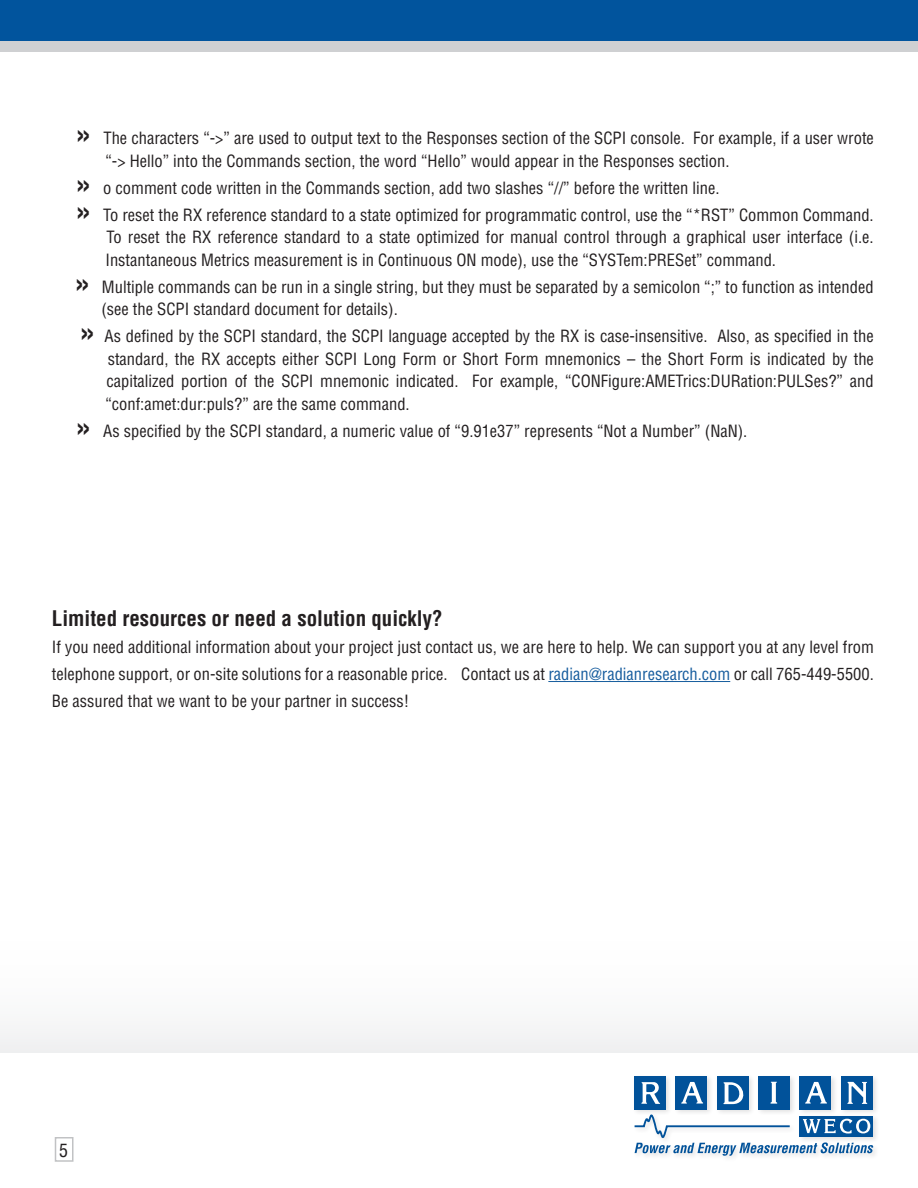
<style>
.page{position:relative;width:918px;height:1188px;background:#fff}
.page>*{position:absolute;margin:0;border:0;box-sizing:border-box;transform-origin:0 0}
.t1{font:700 condensed 21px "Helvetica";color:#231f20}
.t2{font:condensed 18px "Helvetica";color:#231f20}
.t3{font:condensed 16.5px/22.5px "Helvetica";color:#231f20}
.s1{font-weight:700;font-size:31.5px}
.s2{color:#175d9e}
</style>
<div class="page">
<div style="left:0;top:0;width:918px;height:42px;background:#01549d"></div>
<div style="left:0;top:41px;width:918px;height:10px;background:#cfd0d2"></div>
<div style="left:632px;top:1074px;width:248px;height:88px;background:#231f20;opacity:.14"></div>
<div style="left:758px;top:1076px;width:32px;height:33px;background:#01529a"></div>
<svg style="left:770px;top:1082px;width:7px;height:22px"></svg>
<div style="left:841px;top:1076px;width:32px;height:33px;background:#01529a"></div>
<svg style="left:847px;top:1082px;width:20px;height:22px"></svg>
<div style="left:799px;top:1076px;width:32px;height:33px;background:#01529a"></div>
<svg style="left:805px;top:1082px;width:22px;height:22px"></svg>
<div style="left:717px;top:1076px;width:32px;height:33px;background:#01529a"></div>
<svg style="left:723px;top:1082px;width:21px;height:22px"></svg>
<div style="left:676px;top:1076px;width:31px;height:33px;background:#01529a"></div>
<svg style="left:681px;top:1082px;width:22px;height:22px"></svg>
<div style="left:634px;top:1076px;width:32px;height:33px;background:#01529a"></div>
<svg style="left:641px;top:1082px;width:19px;height:22px"></svg>
<svg style="left:634px;top:1114px;width:239px;height:42px"></svg>
<div style="left:55px;top:1137px;width:19px;height:25px;border:2px solid #c1c2c4"></div>
<hr style="left:548px;top:681px;width:182px;height:1px;background:#175d9e">
<p class="t3" style="left:105px;top:127px;width:770px;text-indent:-30px"><span class="s1">»</span> The characters “-&gt;” are used to output text to the Responses section of the SCPI console. For example, if a user wrote “-&gt; Hello” into the Commands section, the word “Hello” would appear in the Responses section.</p>
<p class="t3" style="left:75px;top:174px;width:800px;line-height:27px"><span class="s1">»</span> o comment code written in the Commands section, add two slashes “//” before the written line.<br><span class="s1">»</span> To reset the RX reference standard to a state optimized for programmatic control, use the “*RST” Common Command.</p>
<p class="t3" style="left:105px;top:226px;width:770px">To reset the RX reference standard to a state optimized for manual control through a graphical user interface (i.e.<br>Instantaneous Metrics measurement is in Continuous ON mode), use the “SYSTem:PRESet” command.</p>
<p class="t3" style="left:101px;top:276px;width:774px;text-indent:-27px"><span class="s1">»</span> Multiple commands can be run in a single string, but they must be separated by a semicolon “;” to function as intended (see the SCPI standard document for details).</p>
<p class="t3" style="left:105px;top:325px;width:770px;text-align:justify;text-indent:-26px"><span class="s1">»</span> As defined by the SCPI standard, the SCPI language accepted by the RX is case-insensitive. Also, as specified in the standard, the RX accepts either SCPI Long Form or Short Form mnemonics – the Short Form is indicated by the capitalized portion of the SCPI mnemonic indicated. For example, “CONFigure:AMETrics:DURation:PULSes?” and “conf:amet:dur:puls?” are the same command.</p>
<p class="t3" style="left:75px;top:420px;width:673px"><span class="s1">»</span> As specified by the SCPI standard, a numeric value of “9.91e37” represents “Not a Number” (NaN).</p>
<p class="t1" style="left:52px;top:605px;width:392px">Limited resources or need a solution quickly?</p>
<p class="t3" style="left:52px;top:633px;width:824px;line-height:27px;text-align:justify">If you need additional information about your project just contact us, we are here to help. We can support you at any level from telephone support, or on-site solutions for a reasonable price. Contact us at <span class="s2">radian@radianresearch.com</span> or call 765-449-5500.<br>Be assured that we want to be your partner in success!</p>
<p class="t2" style="left:59px;top:1139px;width:10px">5</p>
</div>
